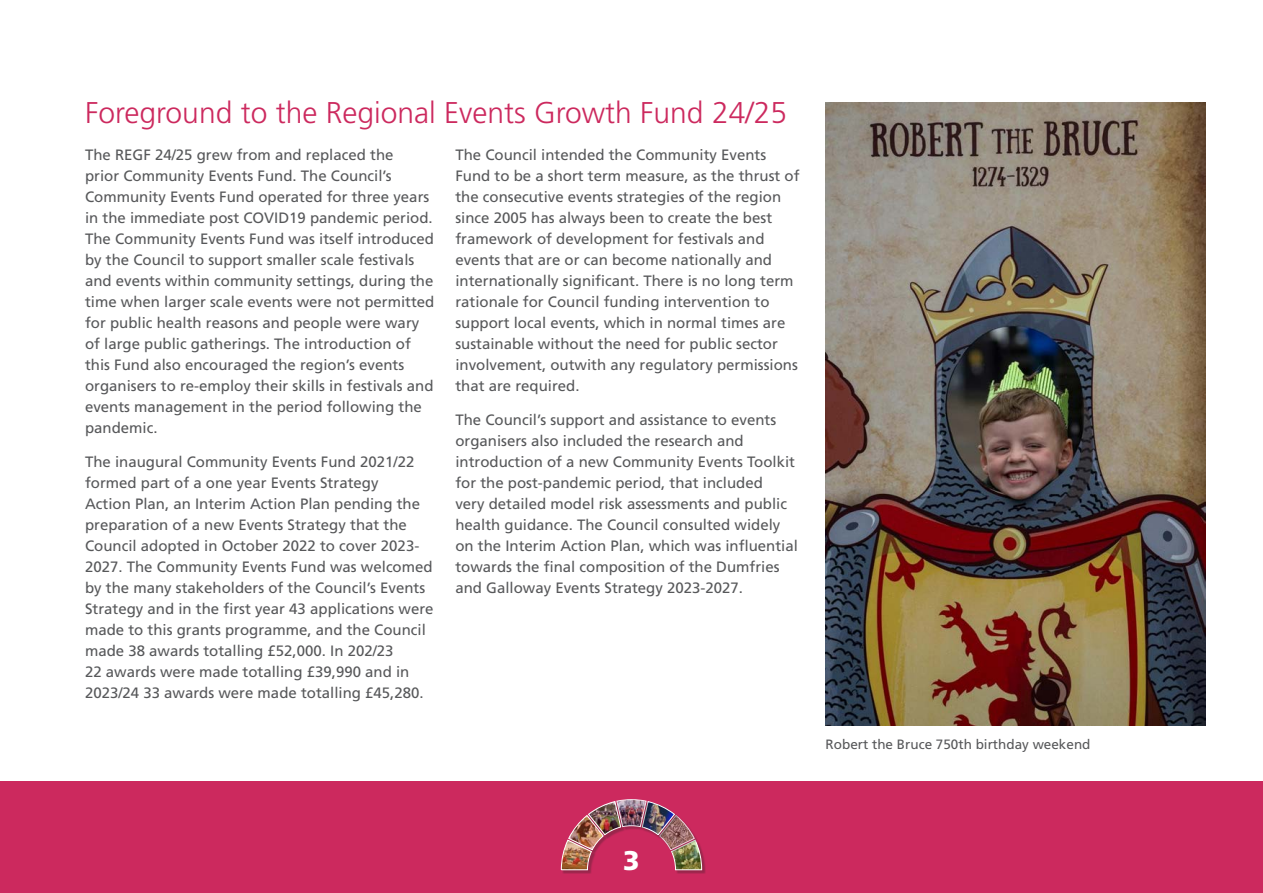
<style>
.page{position:relative;width:1263px;height:893px;background:#fff}
.page>*{position:absolute;margin:0;border:0;box-sizing:border-box;transform-origin:0 0}
.headings{font:300 30px "Frutiger LT Pro";color:#cc295e}
.t1{font:900 27px "Frutiger LT Pro";color:#fff}
.body{font:15px/21px "Frutiger LT Pro";color:#57585a}
.body-2{font:13.5px "Frutiger LT Pro";color:#57585a}
</style>
<div class="page">
<div style="left:0;top:781px;width:1263px;height:112px;background:#cc295e"></div>
<div style="left:672px;top:841px;width:34px;height:33px;background:#231f20;opacity:.3"></div>
<div style="left:562px;top:841px;width:34px;height:33px;background:#231f20;opacity:.3"></div>
<img style="left:561px;top:799px;width:141px;height:71px">
<img style="left:826px;top:103px;width:379px;height:622px">
<p class="headings" style="left:85px;top:95px;width:703px">Foreground to the Regional Events Growth Fund 24/25</p>
<p class="body" style="left:85px;top:144px;width:351px">The REGF 24/25 grew from and replaced the<br>prior Community Events Fund. The Council’s Community Events Fund operated for three years in the immediate post COVID19 pandemic period.<br>The Community Events Fund was itself introduced by the Council to support smaller scale festivals and events within community settings, during the time when larger scale events were not permitted for public health reasons and people were wary of large public gatherings. The introduction of this Fund also encouraged the region’s events organisers to re-employ their skills in festivals and events management in the period following the pandemic.</p>
<p class="body" style="left:85px;top:451px;width:350px">The inaugural Community Events Fund 2021/22 formed part of a one year Events Strategy<br>Action Plan, an Interim Action Plan pending the preparation of a new Events Strategy that the Council adopted in October 2022 to cover 2023- 2027. The Community Events Fund was welcomed by the many stakeholders of the Council’s Events Strategy and in the first year 43 applications were made to this grants programme, and the Council made 38 awards totalling £52,000. In 202/23<br>22 awards were made totalling £39,990 and in 2023/24 33 awards were made totalling £45,280.</p>
<p class="body" style="left:455px;top:144px;width:346px">The Council intended the Community Events Fund to be a short term measure, as the thrust of the consecutive events strategies of the region since 2005 has always been to create the best framework of development for festivals and events that are or can become nationally and internationally significant. There is no long term rationale for Council funding intervention to support local events, which in normal times are sustainable without the need for public sector involvement, outwith any regulatory permissions that are required.</p>
<p class="body" style="left:455px;top:409px;width:344px">The Council’s support and assistance to events organisers also included the research and introduction of a new Community Events Toolkit for the post-pandemic period, that included<br>very detailed model risk assessments and public health guidance. The Council consulted widely on the Interim Action Plan, which was influential towards the final composition of the Dumfries and Galloway Events Strategy 2023-2027.</p>
<p class="body-2" style="left:826px;top:736px;width:266px">Robert the Bruce 750th birthday weekend</p>
<h2 class="t1" style="left:623px;top:844px;width:18px">3</h2>
</div>
